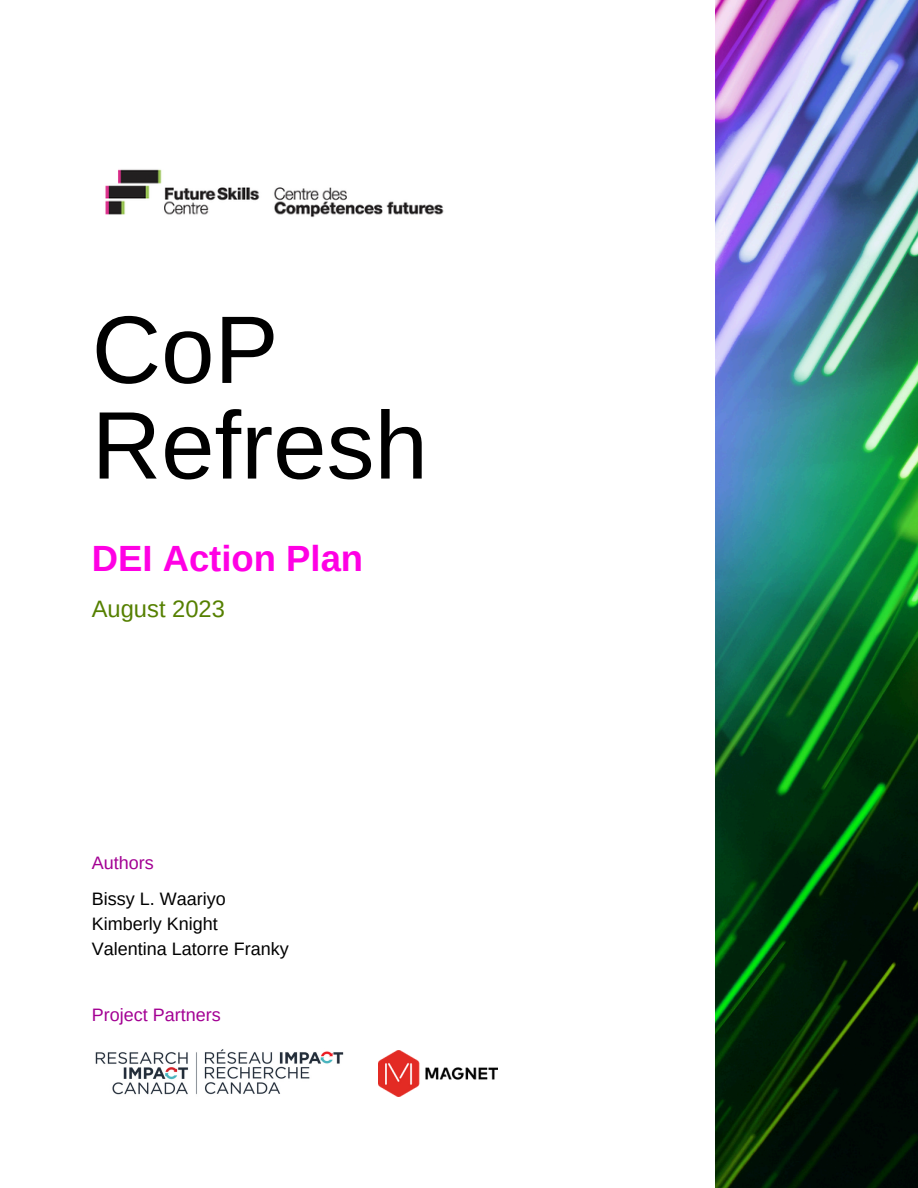
<style>
.page{position:relative;width:918px;height:1188px;background:#fff}
.page>*{position:absolute;margin:0;border:0;box-sizing:border-box;transform-origin:0 0}
.t1{font:96px/95.7px "Arimo";color:#000}
.t2{font:700 36.45px "Arimo";color:#ff00e4}
.t3{font:23.7px "Arimo";color:#558000}
.t4{font:18px "Arimo";color:#000}
.t5{font:18px "Arimo";color:#a30093}
</style>
<div class="page">
<img style="left:105px;top:169px;width:339px;height:49px">
<img style="left:716px;top:0;width:202px;height:1188px">
<img style="left:379px;top:1050px;width:119px;height:47px">
<img style="left:95px;top:1049px;width:249px;height:46px">
<p class="t1" style="left:92px;top:302px;width:338px">CoP<br>Refresh</p>
<h1 class="t2" style="left:92px;top:538px;width:273px">DEI Action Plan</h1>
<p class="t3" style="left:92px;top:596px;width:135px">August 2023</p>
<p class="t5" style="left:92px;top:853px;width:63px">Authors</p>
<p class="t4" style="left:92px;top:889px;width:135px">Bissy L. Waariyo</p>
<p class="t4" style="left:92px;top:914px;width:127px">Kimberly Knight</p>
<p class="t4" style="left:92px;top:938px;width:198px">Valentina Latorre Franky</p>
<p class="t5" style="left:92px;top:1004px;width:130px">Project Partners</p>
</div>
